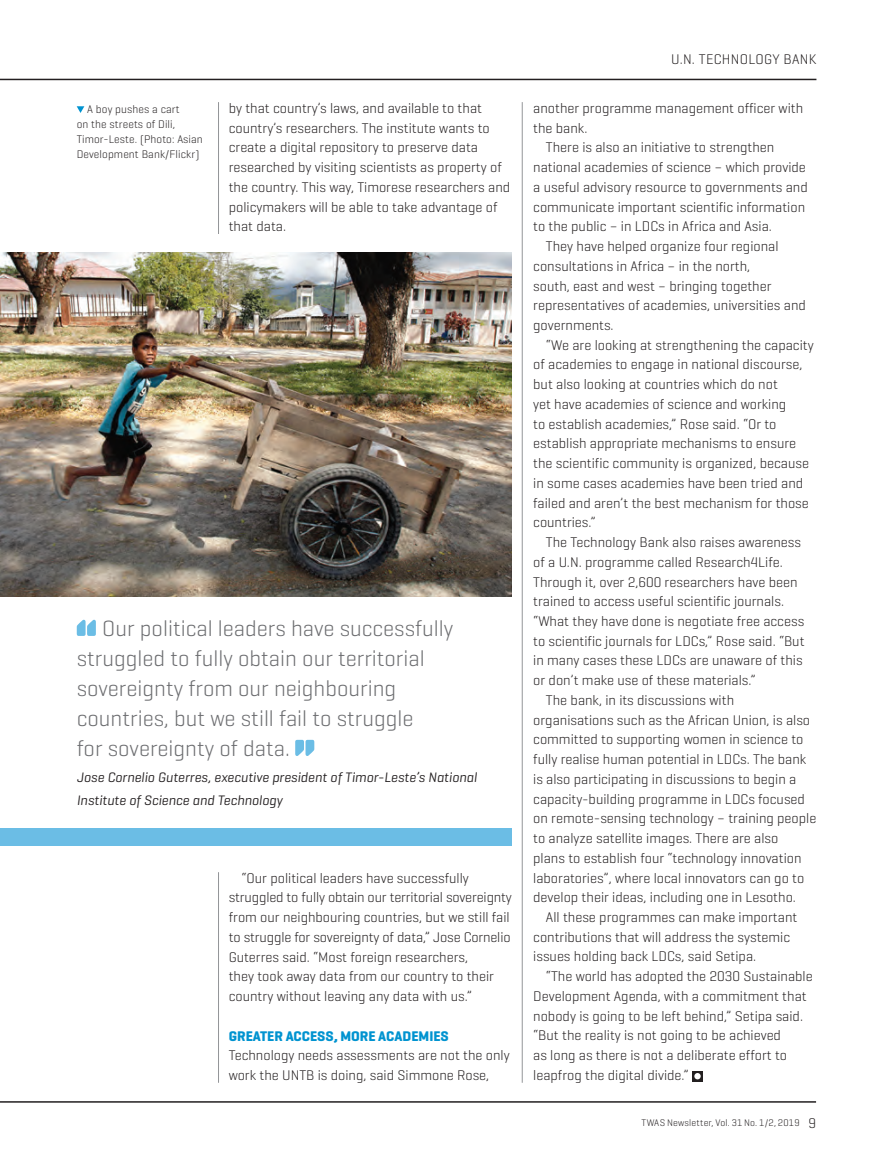
<style>
.page{position:relative;width:893px;height:1170px;background:#fff}
.page>*{position:absolute;margin:0;border:0;box-sizing:border-box;transform-origin:0 0}
.t1{font:300 22.5px/30px "Geogrotesque";color:#6c6d70}
.t2{font:300 14.25px/19.6px "Geogrotesque";color:#231f20}
.t3{font:700 14.25px "Geogrotesque";color:#0093d0}
.t4{font:300 14.25px "Geogrotesque";letter-spacing:.02em;color:#231f20}
.t5{font:italic 13.95px/22.5px "Geogrotesque";color:#231f20}
.t6{font:300 11.25px/15px "Geogrotesque";letter-spacing:.01em;color:#231f20}
.t7{font:300 9.75px "Geogrotesque";letter-spacing:.02em;color:#231f20}
.s1{font-size:14.25px}
</style>
<div class="page">
<hr style="left:0;top:79px;width:816px;height:1px;background:#231f20">
<hr style="left:0;top:1101px;width:816px;height:1px;background:#231f20">
<hr style="left:522px;top:102px;width:1px;height:980px;background:#939598">
<hr style="left:218px;top:872px;width:1px;height:210px;background:#939598">
<hr style="left:218px;top:102px;width:1px;height:132px;background:#939598">
<svg style="left:77px;top:619px;width:19px;height:17px"></svg>
<svg style="left:295px;top:739px;width:19px;height:17px"></svg>
<div style="left:0;top:828px;width:512px;height:17px;background:#6bbde5"></div>
<img style="left:0;top:252px;width:512px;height:344px">
<svg style="left:77px;top:106px;width:7px;height:7px"></svg>
<svg style="left:692px;top:1071px;width:11px;height:10px"></svg>
<svg style="left:694px;top:1072px;width:7px;height:7px"></svg>
<p class="t6" style="left:77px;top:101px;width:128px;text-indent:11px">A boy pushes a cart<br>on the streets of Dili,<br>Timor-Leste. (Photo: Asian<br>Development Bank/Flickr)</p>
<p class="t2" style="left:229px;top:98px;width:283px">by that country’s laws, and available to that country’s researchers. The institute wants to create a digital repository to preserve data researched by visiting scientists as property of the country. This way, Timorese researchers and policymakers will be able to take advantage of that data.</p>
<h1 class="t1" style="left:77px;top:612px;width:378px;text-indent:25px">Our political leaders have successfully struggled to fully obtain our territorial sovereignty from our neighbouring countries, but we still fail to struggle<br>for sovereignty of data.</h1>
<p class="t5" style="left:77px;top:765px;width:402px">Jose Cornelio Guterres, executive president of Timor-Leste’s National<br>Institute of Science and Technology</p>
<p class="t2" style="left:229px;top:867px;width:285px;text-indent:13px">“Our political leaders have successfully struggled to fully obtain our territorial sovereignty from our neighbouring countries, but we still fail to struggle for sovereignty of data,” Jose Cornelio Guterres said. “Most foreign researchers,<br>they took away data from our country to their country without leaving any data with us.”</p>
<p class="t3" style="left:229px;top:1026px;width:222px">GREATER ACCESS, MORE ACADEMIES</p>
<p class="t2" style="left:229px;top:1045px;width:282px">Technology needs assessments are not the only work the UNTB is doing, said Simmone Rose,</p>
<p class="t4" style="left:671px;top:51px;width:147px">U.N. TECHNOLOGY BANK</p>
<p class="t2" style="left:533px;top:98px;width:272px">another programme management officer with</p>
<p class="t2" style="left:533px;top:117px;width:56px">the bank.</p>
<p class="t2" style="left:546px;top:137px;width:230px">There is also an initiative to strengthen</p>
<p class="t2" style="left:533px;top:157px;width:274px">national academies of science – which provide</p>
<p class="t2" style="left:533px;top:177px;width:276px">a useful advisory resource to governments and</p>
<p class="t2" style="left:533px;top:196px;width:273px">communicate important scientific information</p>
<p class="t2" style="left:533px;top:216px;width:240px">to the public – in LDCs in Africa and Asia.</p>
<p class="t2" style="left:546px;top:236px;width:234px">They have helped organize four regional</p>
<p class="t2" style="left:533px;top:255px;width:218px">consultations in Africa – in the north,</p>
<p class="t2" style="left:533px;top:275px;width:240px">south, east and west – bringing together</p>
<p class="t2" style="left:533px;top:295px;width:274px">representatives of academies, universities and</p>
<p class="t2" style="left:533px;top:315px;width:82px">governments.</p>
<p class="t2" style="left:546px;top:334px;width:269px">“We are looking at strengthening the capacity</p>
<p class="t2" style="left:533px;top:354px;width:271px">of academies to engage in national discourse,</p>
<p class="t2" style="left:533px;top:374px;width:246px">but also looking at countries which do not</p>
<p class="t2" style="left:533px;top:394px;width:255px">yet have academies of science and working</p>
<p class="t2" style="left:533px;top:413px;width:245px">to establish academies,” Rose said. “Or to</p>
<p class="t2" style="left:533px;top:433px;width:264px">establish appropriate mechanisms to ensure</p>
<p class="t2" style="left:533px;top:453px;width:277px">the scientific community is organized, because</p>
<p class="t2" style="left:533px;top:472px;width:272px">in some cases academies have been tried and</p>
<p class="t2" style="left:533px;top:492px;width:277px">failed and aren’t the best mechanism for those</p>
<p class="t2" style="left:533px;top:512px;width:64px">countries.”</p>
<p class="t2" style="left:546px;top:532px;width:257px">The Technology Bank also raises awareness</p>
<p class="t2" style="left:533px;top:551px;width:251px">of a U.N. programme called Research4Life.</p>
<p class="t2" style="left:533px;top:571px;width:266px">Through it, over 2,600 researchers have been</p>
<p class="t2" style="left:533px;top:591px;width:252px">trained to access useful scientific journals.</p>
<p class="t2" style="left:533px;top:610px;width:273px">“What they have done is negotiate free access</p>
<p class="t2" style="left:533px;top:630px;width:273px">to scientific journals for LDCs,” Rose said. “But</p>
<p class="t2" style="left:533px;top:650px;width:271px">in many cases these LDCs are unaware of this</p>
<p class="t2" style="left:533px;top:670px;width:224px">or don’t make use of these materials.”</p>
<p class="t2" style="left:546px;top:689px;width:190px">The bank, in its discussions with</p>
<p class="t2" style="left:533px;top:709px;width:278px">organisations such as the African Union, is also</p>
<p class="t2" style="left:533px;top:729px;width:272px">committed to supporting women in science to</p>
<p class="t2" style="left:533px;top:749px;width:275px">fully realise human potential in LDCs. The bank</p>
<p class="t2" style="left:533px;top:768px;width:265px">is also participating in discussions to begin a</p>
<p class="t2" style="left:533px;top:788px;width:273px">capacity-building programme in LDCs focused</p>
<p class="t2" style="left:533px;top:808px;width:285px">on remote-sensing technology – training people</p>
<p class="t2" style="left:533px;top:827px;width:247px">to analyze satellite images. There are also</p>
<p class="t2" style="left:533px;top:847px;width:270px">plans to establish four “technology innovation</p>
<p class="t2" style="left:533px;top:867px;width:273px">laboratories”, where local innovators can go to</p>
<p class="t2" style="left:533px;top:887px;width:264px">develop their ideas, including one in Lesotho.</p>
<p class="t2" style="left:546px;top:906px;width:253px">All these programmes can make important</p>
<p class="t2" style="left:533px;top:926px;width:258px">contributions that will address the systemic</p>
<p class="t2" style="left:533px;top:946px;width:224px">issues holding back LDCs, said Setipa.</p>
<p class="t2" style="left:546px;top:965px;width:268px">“The world has adopted the 2030 Sustainable</p>
<p class="t2" style="left:533px;top:985px;width:275px">Development Agenda, with a commitment that</p>
<p class="t2" style="left:533px;top:1005px;width:271px">nobody is going to be left behind,” Setipa said.</p>
<p class="t2" style="left:533px;top:1025px;width:249px">“But the reality is not going to be achieved</p>
<p class="t2" style="left:533px;top:1044px;width:255px">as long as there is not a deliberate effort to</p>
<p class="t2" style="left:533px;top:1064px;width:157px">leapfrog the digital divide.”</p>
<p class="t7" style="left:641px;top:1116px;width:176px">TWAS Newsletter, Vol. 31 No. 1/2, 2019 <span class="s1">9</span></p>
</div>
